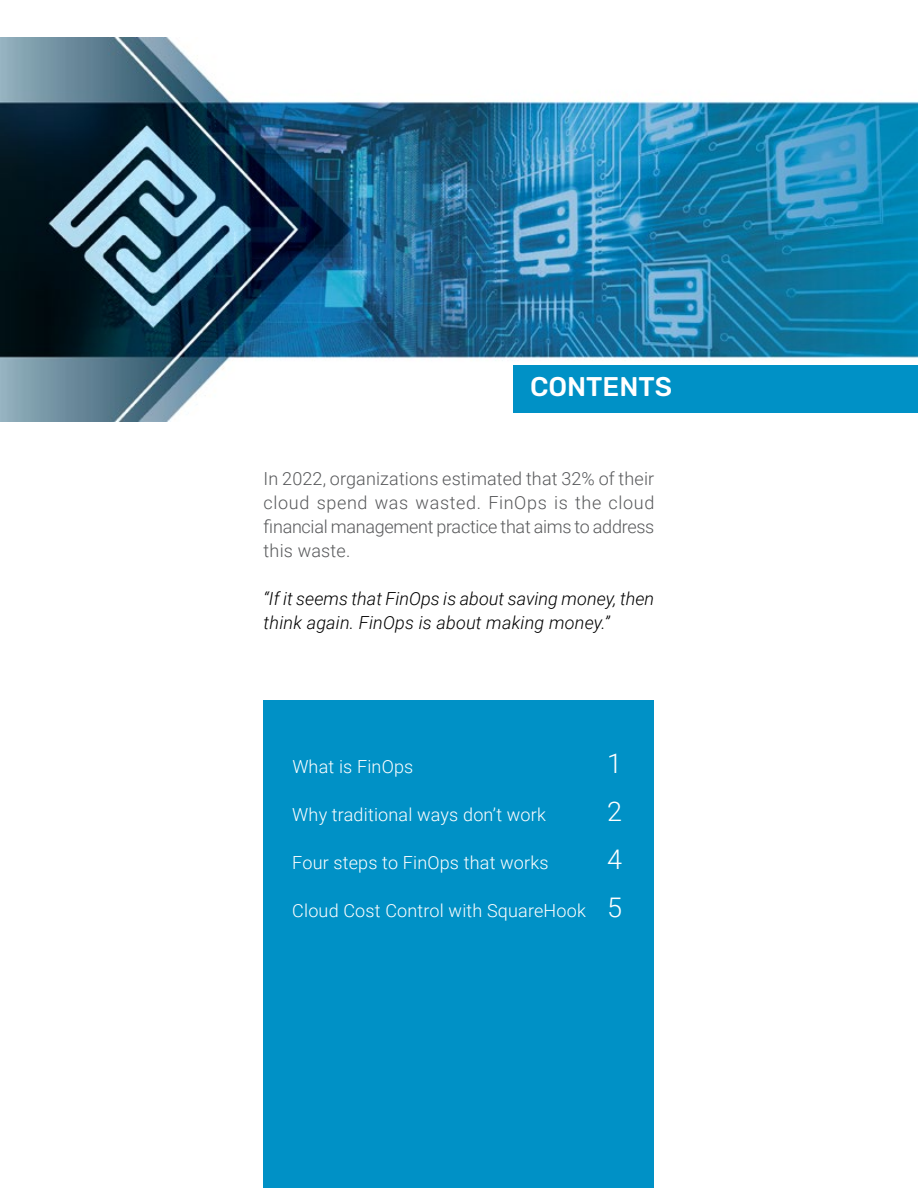
<style>
.page{position:relative;width:918px;height:1188px;background:#fff}
.page>*{position:absolute;margin:0;border:0;box-sizing:border-box;transform-origin:0 0}
.t1{font:500 27px "Rubik";color:#fff}
.t2{font:300 27px "Roboto";color:#fff}
.t3{font:300 18px/24px "Roboto";letter-spacing:-.015em;color:#58595b;text-align:justify}
.t4{font:300 18px "Roboto";letter-spacing:.01em;color:#fff}
.t5{font:italic 300 18px/24px "Roboto";color:#000}
.s1{font-size:27px}
</style>
<div class="page">
<div style="left:264px;top:701px;width:390px;height:487px;background:#0091c6"></div>
<img style="left:0;top:37px;width:918px;height:385px">
<div style="left:513px;top:365px;width:405px;height:48px;background:#0091c6"></div>
<h1 class="t1" style="left:530px;top:371px;width:144px">CONTENTS</h1>
<p class="t3" style="left:264px;top:465px;width:392px">In 2022, organizations estimated that 32% of their cloud spend was wasted. FinOps is the cloud financial management practice that aims to address this waste.</p>
<p class="t5" style="left:264px;top:585px;width:392px">“If it seems that FinOps is about saving money, then think again. FinOps is about making money.”</p>
<p class="t4" style="left:292px;top:754px;width:122px">What is FinOps</p>
<h1 class="t2" style="left:607px;top:744px;width:16px">1</h1>
<p class="t4" style="left:292px;top:802px;width:255px">Why traditional ways don’t work</p>
<h1 class="t2" style="left:607px;top:792px;width:16px">2</h1>
<p class="t4" style="left:292px;top:850px;width:258px">Four steps to FinOps that works</p>
<h1 class="t2" style="left:607px;top:840px;width:16px">4</h1>
<p class="t4" style="left:292px;top:898px;width:331px">Cloud Cost Control with SquareHook <span class="s1">5</span></p>
</div>
